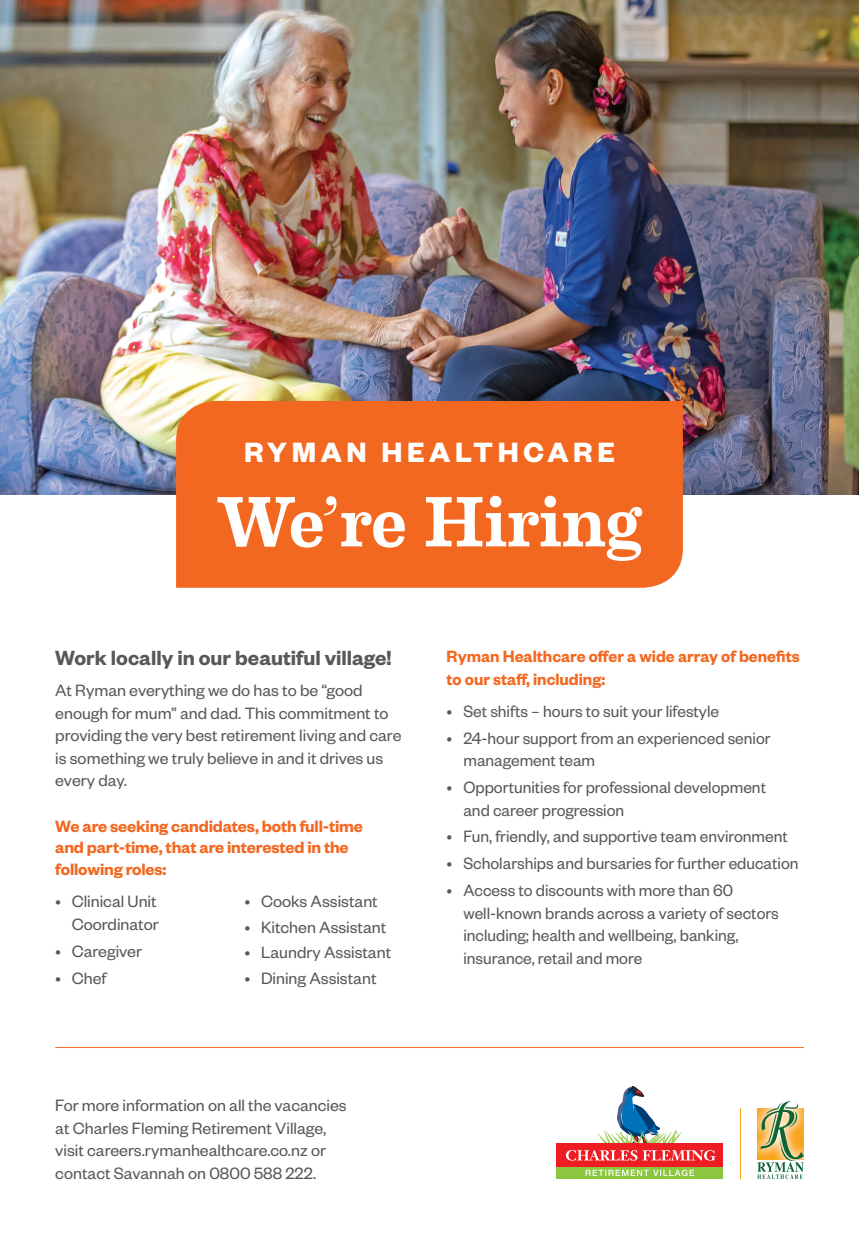
<style>
.page{position:relative;width:859px;height:1234px;background:#fff}
.page>*{position:absolute;margin:0;border:0;box-sizing:border-box;transform-origin:0 0}
.t1{font:500 71.4px "Eames Century Modern";color:#fff}
.t2{font:700 30.6px "Founders Grotesk";letter-spacing:.15em;color:#fff}
.t3{font:600 22.5px "Founders Grotesk";color:#57585a}
.t4{font:18px/22.5px "Founders Grotesk";color:#57585a}
.t5{font:600 18px/21.6px "Founders Grotesk";letter-spacing:-.01em;color:#f36821}
</style>
<div class="page">
<img style="left:0;top:0;width:859px;height:494px">
<div style="left:176px;top:401px;width:507px;height:186px;background:#f36821"></div>
<div style="left:557px;top:1166px;width:166px;height:12px;background:#8bc63e"></div>
<svg style="left:586px;top:1169px;width:108px;height:6px"></svg>
<div style="left:557px;top:1143px;width:166px;height:23px;background:#ee1d23"></div>
<svg style="left:566px;top:1086px;width:150px;height:74px"></svg>
<hr style="left:740px;top:1107px;width:1px;height:71px;background:#f9a51b">
<svg style="left:757px;top:1100px;width:47px;height:78px"></svg>
<hr style="left:55px;top:1046px;width:749px;height:1px;background:#f36821">
<h2 class="t2" style="left:244px;top:442px;width:372px">RYMAN HEALTHCARE</h2>
<h1 class="t1" style="left:216px;top:497px;width:428px">We’re Hiring</h1>
<p class="t3" style="left:55px;top:650px;width:338px">Work locally in our beautiful village!</p>
<p class="t4" style="left:55px;top:680px;width:348px">At Ryman everything we do has to be “good enough for mum” and dad. This commitment to providing the very best retirement living and care is something we truly believe in and it drives us every day.</p>
<p class="t5" style="left:55px;top:816px;width:309px">We are seeking candidates, both full-time and part-time, that are interested in the following roles:</p>
<p class="t4" style="left:55px;top:891px;width:105px;text-align:right">• Clinical Unit<br>Coordinator</p>
<p class="t4" style="left:55px;top:941px;width:88px">• Caregiver</p>
<p class="t4" style="left:55px;top:968px;width:53px">• Chef</p>
<p class="t4" style="left:244px;top:891px;width:135px">• Cooks Assistant</p>
<p class="t4" style="left:244px;top:917px;width:143px">• Kitchen Assistant</p>
<p class="t4" style="left:244px;top:942px;width:148px">• Laundry Assistant</p>
<p class="t4" style="left:244px;top:968px;width:134px">• Dining Assistant</p>
<p class="t4" style="left:55px;top:1095px;width:293px">For more information on all the vacancies at Charles Fleming Retirement Village, visit careers.rymanhealthcare.co.nz or contact Savannah on 0800 588 222.</p>
<p class="t5" style="left:446px;top:646px;width:355px;line-height:22.5px">Ryman Healthcare offer a wide array of benefits to our staff, including:</p>
<p class="t4" style="left:446px;top:701px;width:274px">• Set shifts – hours to suit your lifestyle</p>
<p class="t4" style="left:463px;top:728px;width:309px;text-indent:-17px">• 24-hour support from an experienced senior management team</p>
<p class="t4" style="left:463px;top:777px;width:304px;text-indent:-17px">• Opportunities for professional development and career progression</p>
<p class="t4" style="left:446px;top:826px;width:343px">• Fun, friendly, and supportive team environment</p>
<p class="t4" style="left:446px;top:853px;width:353px">• Scholarships and bursaries for further education</p>
<p class="t4" style="left:463px;top:880px;width:317px;text-indent:-17px">• Access to discounts with more than 60 well-known brands across a variety of sectors including; health and wellbeing, banking, insurance, retail and more</p>
</div>
